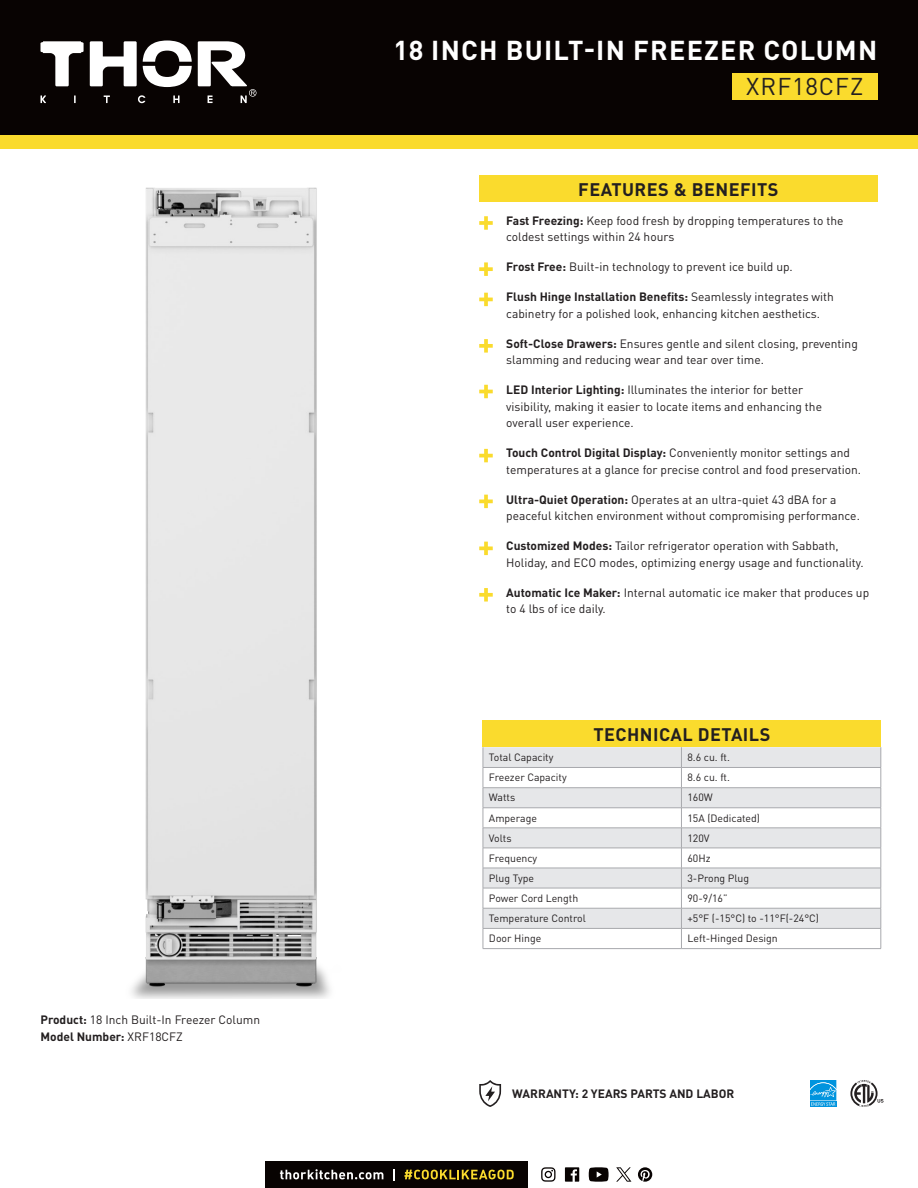
<style>
.page{position:relative;width:918px;height:1188px;background:#fff}
.page>*{position:absolute;margin:0;border:0;box-sizing:border-box;transform-origin:0 0}
.t1{font:700 27px "DIN Pro";letter-spacing:.045em;color:#fff}
.t2{font:24px "DIN Pro";letter-spacing:.045em;color:#231f20}
.t3{font:700 18px "DIN Pro";letter-spacing:.025em;color:#231f20}
.t4{font:12px/16.5px "DIN Pro";color:#231f20}
.t5{font:700 12px "DIN Pro";color:#231f20}
.t6{font:10.5px "DIN Pro";color:#231f20}
.s1{font-weight:700}
.s2{font-weight:400}
</style>
<div class="page">
<div style="left:0;top:0;width:918px;height:135px;background:#080302"></div>
<div style="left:0;top:135px;width:918px;height:13px;background:#fadb2d"></div>
<svg style="left:143px;top:41px;width:49px;height:46px"></svg>
<svg style="left:90px;top:41px;width:47px;height:45px"></svg>
<svg style="left:40px;top:95px;width:6px;height:8px"></svg>
<svg style="left:74px;top:95px;width:2px;height:8px"></svg>
<svg style="left:104px;top:95px;width:6px;height:8px"></svg>
<svg style="left:138px;top:95px;width:7px;height:8px"></svg>
<svg style="left:173px;top:95px;width:7px;height:8px"></svg>
<svg style="left:198px;top:41px;width:59px;height:62px"></svg>
<svg style="left:41px;top:41px;width:43px;height:45px"></svg>
<div style="left:266px;top:1161px;width:262px;height:27px;background:#080302"></div>
<svg style="left:280px;top:1169px;width:103px;height:10px"></svg>
<svg style="left:393px;top:1169px;width:2px;height:11px"></svg>
<svg style="left:404px;top:1170px;width:110px;height:9px"></svg>
<svg style="left:541px;top:1167px;width:15px;height:15px"></svg>
<svg style="left:565px;top:1167px;width:14px;height:15px"></svg>
<svg style="left:589px;top:1167px;width:20px;height:15px"></svg>
<svg style="left:638px;top:1167px;width:14px;height:15px"></svg>
<svg style="left:616px;top:1167px;width:15px;height:15px"></svg>
<div style="left:479px;top:176px;width:399px;height:26px;background:#fadb2d"></div>
<div style="left:483px;top:720px;width:398px;height:27px;background:#fadb2d"></div>
<svg style="left:484px;top:747px;width:397px;height:181px;fill:#e6e7e9"></svg>
<svg style="left:681px;top:747px;width:1px;height:201px"></svg>
<hr style="left:483px;top:767px;width:198px;height:1px;background:#a8a9ad">
<hr style="left:681px;top:767px;width:200px;height:1px;background:#a8a9ad">
<hr style="left:483px;top:787px;width:198px;height:1px;background:#a8a9ad">
<hr style="left:681px;top:787px;width:200px;height:1px;background:#a8a9ad">
<hr style="left:483px;top:808px;width:198px;height:1px;background:#a8a9ad">
<hr style="left:681px;top:808px;width:200px;height:1px;background:#a8a9ad">
<hr style="left:483px;top:828px;width:198px;height:1px;background:#a8a9ad">
<hr style="left:681px;top:828px;width:200px;height:1px;background:#a8a9ad">
<hr style="left:483px;top:848px;width:198px;height:1px;background:#a8a9ad">
<hr style="left:681px;top:848px;width:200px;height:1px;background:#a8a9ad">
<hr style="left:483px;top:868px;width:198px;height:1px;background:#a8a9ad">
<hr style="left:681px;top:868px;width:200px;height:1px;background:#a8a9ad">
<hr style="left:483px;top:888px;width:198px;height:1px;background:#a8a9ad">
<hr style="left:681px;top:888px;width:200px;height:1px;background:#a8a9ad">
<hr style="left:483px;top:908px;width:198px;height:1px;background:#a8a9ad">
<hr style="left:681px;top:908px;width:200px;height:1px;background:#a8a9ad">
<hr style="left:483px;top:928px;width:198px;height:1px;background:#a8a9ad">
<svg style="left:483px;top:747px;width:1px;height:201px"></svg>
<hr style="left:681px;top:928px;width:200px;height:1px;background:#a8a9ad">
<svg style="left:881px;top:747px;width:1px;height:201px"></svg>
<hr style="left:483px;top:948px;width:198px;height:1px;background:#a8a9ad">
<hr style="left:681px;top:948px;width:200px;height:1px;background:#a8a9ad">
<svg style="left:479px;top:216px;width:14px;height:14px"></svg>
<svg style="left:479px;top:262px;width:14px;height:14px"></svg>
<svg style="left:479px;top:293px;width:14px;height:13px"></svg>
<svg style="left:479px;top:339px;width:14px;height:14px"></svg>
<svg style="left:479px;top:385px;width:14px;height:13px"></svg>
<svg style="left:479px;top:449px;width:14px;height:13px"></svg>
<svg style="left:479px;top:495px;width:14px;height:13px"></svg>
<svg style="left:479px;top:542px;width:14px;height:13px"></svg>
<svg style="left:479px;top:588px;width:14px;height:14px"></svg>
<svg style="left:479px;top:1080px;width:22px;height:27px"></svg>
<svg style="left:850px;top:1080px;width:34px;height:27px"></svg>
<div style="left:732px;top:73px;width:146px;height:27px;background:#fadb2d"></div>
<div style="left:810px;top:1101px;width:26px;height:6px;background:#0094de"></div>
<svg style="left:810px;top:1080px;width:26px;height:26px"></svg>
<img style="left:131px;top:187px;width:199px;height:812px">
<p class="t4" style="left:40px;top:1010px;width:221px"><span class="s1">Product:</span> 18 Inch Built-In Freezer Column</p>
<p class="t5" style="left:40px;top:1026px;width:144px">Model Number: <span class="s2">XRF18CFZ</span></p>
<p class="t1" style="left:393px;top:27px;width:485px">18 INCH BUILT-IN FREEZER COLUMN</p>
<p class="t2" style="left:746px;top:67px;width:119px">XRF18CFZ</p>
<p class="t3" style="left:578px;top:174px;width:202px">FEATURES &amp; BENEFITS</p>
<p class="t4" style="left:506px;top:211px;width:339px"><span class="s1">Fast Freezing:</span> Keep food fresh by dropping temperatures to the coldest settings within 24 hours</p>
<p class="t4" style="left:506px;top:257px;width:288px"><span class="s1">Frost Free:</span> Built-in technology to prevent ice build up.</p>
<p class="t4" style="left:506px;top:287px;width:329px"><span class="s1">Flush Hinge Installation Benefits:</span> Seamlessly integrates with cabinetry for a polished look, enhancing kitchen aesthetics.</p>
<p class="t4" style="left:506px;top:334px;width:353px"><span class="s1">Soft-Close Drawers:</span> Ensures gentle and silent closing, preventing slamming and reducing wear and tear over time.</p>
<p class="t4" style="left:506px;top:380px;width:317px"><span class="s1">LED Interior Lighting:</span> Illuminates the interior for better visibility, making it easier to locate items and enhancing the overall user experience.</p>
<p class="t4" style="left:506px;top:443px;width:356px"><span class="s1">Touch Control Digital Display:</span> Conveniently monitor settings and temperatures at a glance for precise control and food preservation.</p>
<p class="t4" style="left:506px;top:490px;width:355px"><span class="s1">Ultra-Quiet Operation:</span> Operates at an ultra-quiet 43 dBA for a peaceful kitchen environment without compromising performance.</p>
<p class="t4" style="left:506px;top:536px;width:359px"><span class="s1">Customized Modes:</span> Tailor refrigerator operation with Sabbath,<br>Holiday, and ECO modes, optimizing energy usage and functionality.</p>
<p class="t4" style="left:506px;top:583px;width:364px"><span class="s1">Automatic Ice Maker:</span> Internal automatic ice maker that produces up to 4 lbs of ice daily.</p>
<p class="t3" style="left:593px;top:719px;width:178px">TECHNICAL DETAILS</p>
<p class="t6" style="left:489px;top:749px;width:66px">Total Capacity</p>
<p class="t6" style="left:687px;top:749px;width:44px">8.6 cu. ft.</p>
<p class="t6" style="left:489px;top:769px;width:79px">Freezer Capacity</p>
<p class="t6" style="left:687px;top:769px;width:44px">8.6 cu. ft.</p>
<p class="t6" style="left:489px;top:789px;width:28px">Watts</p>
<p class="t6" style="left:687px;top:789px;width:27px">160W</p>
<p class="t6" style="left:489px;top:810px;width:50px">Amperage</p>
<p class="t6" style="left:687px;top:810px;width:74px">15A (Dedicated)</p>
<p class="t6" style="left:489px;top:830px;width:24px">Volts</p>
<p class="t6" style="left:687px;top:830px;width:24px">120V</p>
<p class="t6" style="left:489px;top:850px;width:50px">Frequency</p>
<p class="t6" style="left:687px;top:850px;width:25px">60Hz</p>
<p class="t6" style="left:489px;top:870px;width:47px">Plug Type</p>
<p class="t6" style="left:687px;top:870px;width:63px">3-Prong Plug</p>
<p class="t6" style="left:489px;top:890px;width:91px">Power Cord Length</p>
<p class="t6" style="left:687px;top:890px;width:42px">90-9/16”</p>
<p class="t6" style="left:489px;top:910px;width:98px">Temperature Control</p>
<p class="t6" style="left:687px;top:910px;width:133px">+5°F (-15°C) to -11°F(-24°C)</p>
<p class="t6" style="left:489px;top:930px;width:54px">Door Hinge</p>
<p class="t6" style="left:687px;top:930px;width:92px">Left-Hinged Design</p>
<p class="t5" style="left:512px;top:1084px;width:224px">WARRANTY: 2 YEARS PARTS AND LABOR</p>
</div>
